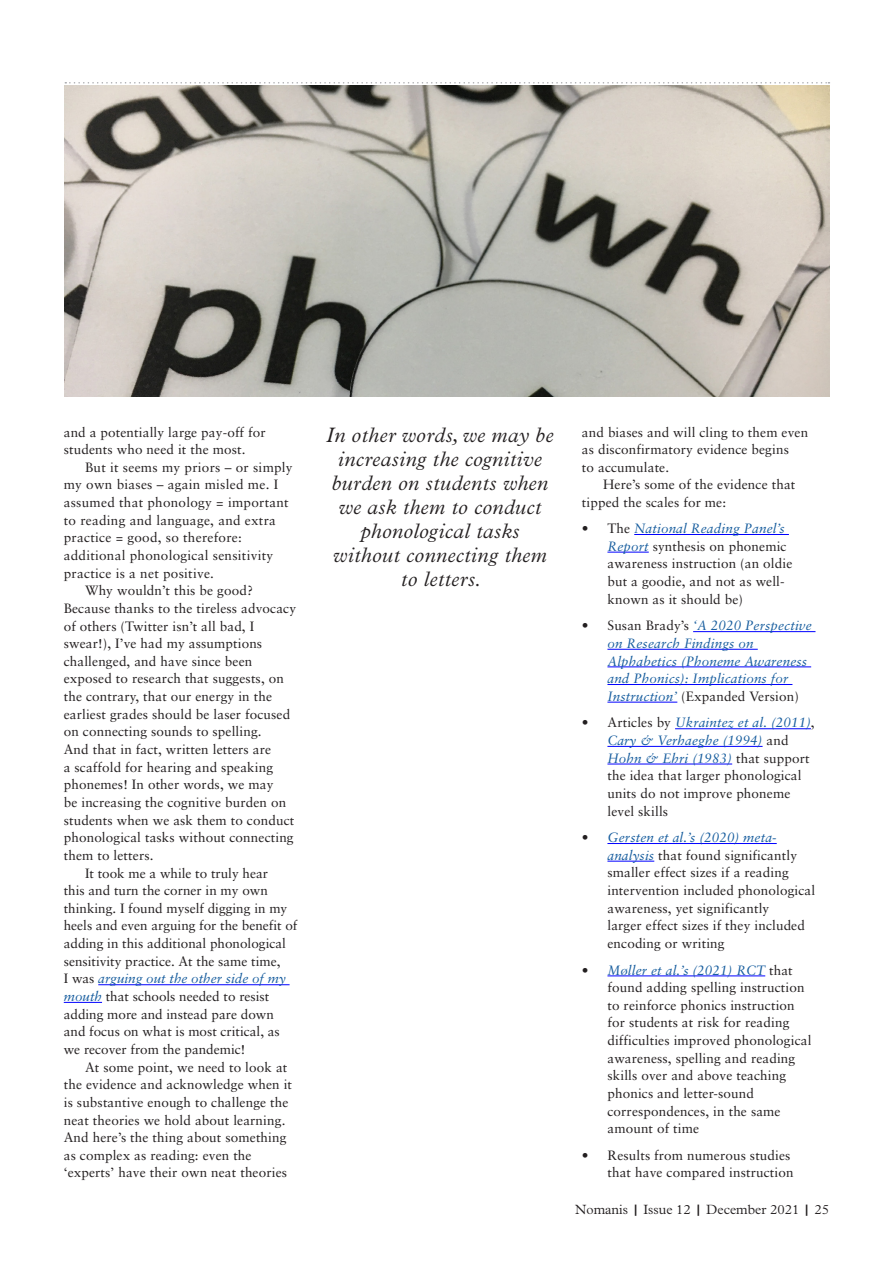
<style>
.page{position:relative;width:893px;height:1263px;background:#fff}
.page>*{position:absolute;margin:0;border:0;box-sizing:border-box;transform-origin:0 0}
.Body_indent{font:italic 300 21px/24px "Plantin";letter-spacing:.02em;color:#231f20;text-align:center}
.Body_indent-2{font:13.5px/17.7px "Sabon";letter-spacing:.01em;color:#231f20}
.t1{font:italic 13.5px/17.5px "Sabon";letter-spacing:.01em;color:#175d9e}
.t2{font:300 13.5px "Plantin";color:#231f20}
.s1{font-style:italic;color:#175d9e}
.s2{font-style:normal;color:#231f20}
.s3{font-weight:700}
</style>
<div class="page">
<svg style="left:65px;top:82px;width:764px;height:2px"></svg>
<hr style="left:98px;top:984px;width:192px;height:1px;background:#00f">
<hr style="left:64px;top:1002px;width:38px;height:1px;background:#00f">
<hr style="left:634px;top:534px;width:155px;height:1px;background:#00f">
<hr style="left:607px;top:552px;width:42px;height:1px;background:#00f">
<hr style="left:693px;top:631px;width:122px;height:1px;background:#00f">
<hr style="left:607px;top:649px;width:151px;height:1px;background:#00f">
<hr style="left:607px;top:667px;width:204px;height:1px;background:#00f">
<hr style="left:607px;top:684px;width:185px;height:1px;background:#00f">
<hr style="left:607px;top:702px;width:70px;height:1px;background:#00f">
<hr style="left:675px;top:728px;width:136px;height:1px;background:#00f">
<hr style="left:607px;top:746px;width:156px;height:1px;background:#00f">
<hr style="left:607px;top:764px;width:125px;height:1px;background:#00f">
<hr style="left:607px;top:843px;width:170px;height:1px;background:#00f">
<hr style="left:607px;top:861px;width:47px;height:1px;background:#00f">
<hr style="left:607px;top:976px;width:158px;height:1px;background:#00f">
<img style="left:65px;top:85px;width:764px;height:312px">
<p class="Body_indent-2" style="left:64px;top:423px;width:203px">and a potentially large pay-off for students who need it the most.</p>
<p class="Body_indent-2" style="left:64px;top:458px;width:230px;text-indent:21px">But it seems my priors – or simply my own biases – again misled me. I assumed that phonology = important to reading and language, and extra practice = good, so therefore: additional phonological sensitivity practice is a net positive.</p>
<p class="Body_indent-2" style="left:64px;top:582px;width:234px;text-indent:21px">Why wouldn’t this be good?<br>Because thanks to the tireless advocacy of others (Twitter isn’t all bad, I swear!), I’ve had my assumptions challenged, and have since been exposed to research that suggests, on the contrary, that our energy in the earliest grades should be laser focused on connecting sounds to spelling.<br>And that in fact, written letters are<br>a scaffold for hearing and speaking phonemes! In other words, we may<br>be increasing the cognitive burden on students when we ask them to conduct phonological tasks without connecting them to letters.</p>
<p class="Body_indent-2" style="left:64px;top:864px;width:235px;text-indent:21px">It took me a while to truly hear<br>this and turn the corner in my own thinking. I found myself digging in my heels and even arguing for the benefit of adding in this additional phonological sensitivity practice. At the same time,<br>I was <span class="s1">arguing out the other side of my mouth</span> that schools needed to resist adding more and instead pare down and focus on what is most critical, as we recover from the pandemic!</p>
<p class="Body_indent-2" style="left:64px;top:1058px;width:230px;text-indent:21px">At some point, we need to look at the evidence and acknowledge when it is substantive enough to challenge the neat theories we hold about learning.<br>And here’s the thing about something as complex as reading: even the ‘experts’ have their own neat theories</p>
<p class="Body_indent" style="left:326px;top:423px;width:228px">In other words, we may be increasing the cognitive burden on students when we ask them to conduct phonological tasks without connecting them to letters.</p>
<p class="Body_indent-2" style="left:582px;top:423px;width:228px">and biases and will cling to them even as disconfirmatory evidence begins<br>to accumulate.</p>
<p class="Body_indent-2" style="left:582px;top:476px;width:215px;text-indent:21px">Here’s some of the evidence that tipped the scales for me:</p>
<p class="Body_indent-2" style="left:607px;top:519px;width:186px;text-indent:-26px">• The <span class="s1">National Reading Panel’s<br>Report</span> synthesis on phonemic awareness instruction (an oldie but a goodie, and not as well&shy;known as it should be)</p>
<p class="t1" style="left:607px;top:617px;width:206px;text-indent:-26px"><span class="s2">• Susan Brady’s</span> ‘A 2020 Perspective on Research Findings on<br>Alphabetics (Phoneme Awareness and Phonics): Implications for<br>Instruction’ <span class="s2">(Expanded Version)</span></p>
<p class="Body_indent-2" style="left:607px;top:714px;width:209px;text-indent:-26px">• Articles by <span class="s1">Ukraintez et al. (2011)</span>,<br><span class="s1">Cary &amp; Verhaeghe (1994)</span> and<br><span class="s1">Hohn &amp; Ehri (1983)</span> that support the idea that larger phonological units do not improve phoneme level skills</p>
<p class="Body_indent-2" style="left:607px;top:828px;width:209px;text-indent:-26px">• <span class="s1">Gersten et al.’s (2020) meta&shy;analysis</span> that found significantly smaller effect sizes if a reading intervention included phonological awareness, yet significantly<br>larger effect sizes if they included encoding or writing</p>
<p class="Body_indent-2" style="left:607px;top:961px;width:205px;text-indent:-26px">• <span class="s1">Møller et al.’s (2021) RCT</span> that found adding spelling instruction to reinforce phonics instruction for students at risk for reading difficulties improved phonological awareness, spelling and reading skills over and above teaching phonics and letter-sound correspondences, in the same amount of time</p>
<p class="Body_indent-2" style="left:582px;top:1146px;width:213px;text-align:right">• Results from numerous studies that have compared instruction</p>
<p class="t2" style="left:575px;top:1201px;width:255px">Nomanis <span class="s3">|</span> Issue 12 <span class="s3">|</span> December 2021 <span class="s3">|</span> 25</p>
</div>
